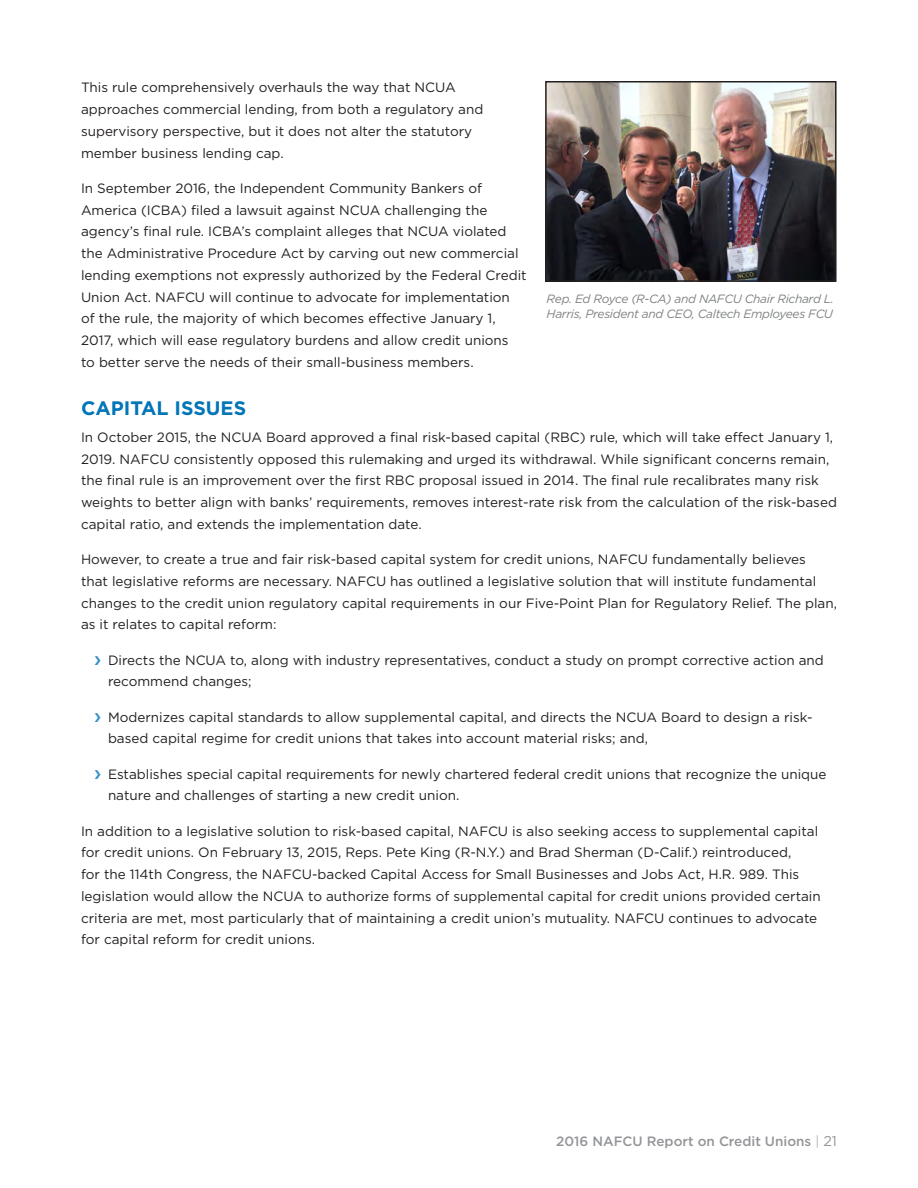
<style>
.page{position:relative;width:918px;height:1188px;background:#fff}
.page>*{position:absolute;margin:0;border:0;box-sizing:border-box;transform-origin:0 0}
.Subhead_light_blue{font:700 19.5px "Gotham";color:#0075b7}
.body{font:13.5px/21.8px "Gotham";color:#231f20}
.t1{font:500 13.5px "Gotham";color:#939598}
.Chart_note{font:italic 12px/15px "Gotham";letter-spacing:-.025em;color:#7e8083}
.s1{color:#3690c9}
.s2{font-weight:300}
.s3{font-weight:400;font-size:14.25px}
</style>
<div class="page">
<img style="left:548px;top:84px;width:286px;height:195px">
<div style="left:545px;top:81px;width:292px;height:201px;border:2px solid #231f20"></div>
<p class="body" style="left:81px;top:76px;width:404px">This rule comprehensively overhauls the way that NCUA approaches commercial lending, from both a regulatory and supervisory perspective, but it does not alter the statutory member business lending cap.</p>
<p class="body" style="left:81px;top:177px;width:447px">In September 2016, the Independent Community Bankers of America (ICBA) filed a lawsuit against NCUA challenging the agency’s final rule. ICBA’s complaint alleges that NCUA violated the Administrative Procedure Act by carving out new commercial lending exemptions not expressly authorized by the Federal Credit Union Act. NAFCU will continue to advocate for implementation of the rule, the majority of which becomes effective January 1, 2017, which will ease regulatory burdens and allow credit unions<br>to better serve the needs of their small-business members.</p>
<p class="Subhead_light_blue" style="left:81px;top:397px;width:167px">CAPITAL ISSUES</p>
<p class="body" style="left:81px;top:426px;width:758px">In October 2015, the NCUA Board approved a final risk-based capital (RBC) rule, which will take effect January 1, 2019. NAFCU consistently opposed this rulemaking and urged its withdrawal. While significant concerns remain, the final rule is an improvement over the first RBC proposal issued in 2014. The final rule recalibrates many risk weights to better align with banks’ requirements, removes interest-rate risk from the calculation of the risk-based capital ratio, and extends the implementation date.</p>
<p class="body" style="left:81px;top:548px;width:758px">However, to create a true and fair risk-based capital system for credit unions, NAFCU fundamentally believes<br>that legislative reforms are necessary. NAFCU has outlined a legislative solution that will institute fundamental changes to the credit union regulatory capital requirements in our Five-Point Plan for Regulatory Relief. The plan, as it relates to capital reform:</p>
<p class="body" style="left:108px;top:649px;width:717px;text-indent:-14px"><span class="s1">❯</span> Directs the NCUA to, along with industry representatives, conduct a study on prompt corrective action and recommend changes;</p>
<p class="body" style="left:108px;top:706px;width:706px;text-indent:-14px"><span class="s1">❯</span> Modernizes capital standards to allow supplemental capital, and directs the NCUA Board to design a risk&shy;based capital regime for credit unions that takes into account material risks; and,</p>
<p class="body" style="left:108px;top:763px;width:720px;text-indent:-14px"><span class="s1">❯</span> Establishes special capital requirements for newly chartered federal credit unions that recognize the unique nature and challenges of starting a new credit union.</p>
<p class="body" style="left:81px;top:820px;width:741px">In addition to a legislative solution to risk-based capital, NAFCU is also seeking access to supplemental capital for credit unions. On February 13, 2015, Reps. Pete King (R-N.Y.) and Brad Sherman (D-Calif.) reintroduced,<br>for the 114th Congress, the NAFCU-backed Capital Access for Small Businesses and Jobs Act, H.R. 989. This legislation would allow the NCUA to authorize forms of supplemental capital for credit unions provided certain criteria are met, most particularly that of maintaining a credit union’s mutuality. NAFCU continues to advocate for capital reform for credit unions.</p>
<p class="Chart_note" style="left:547px;top:291px;width:289px">Rep. Ed Royce (R-CA) and NAFCU Chair Richard L.<br>Harris, President and CEO, Caltech Employees FCU</p>
<p class="t1" style="left:556px;top:1133px;width:282px">2016 NAFCU Report on Credit Unions <span class="s2">|</span> <span class="s3">21</span></p>
</div>
